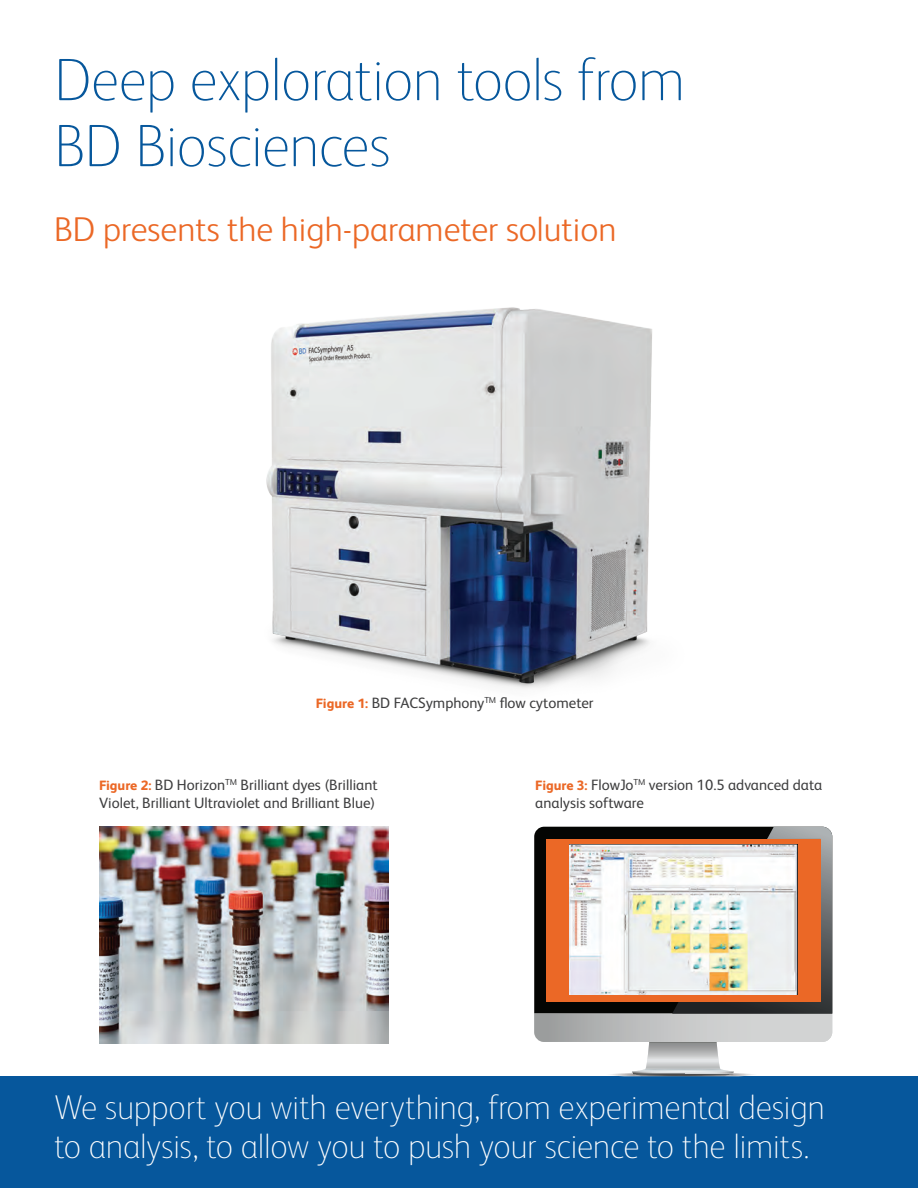
<style>
.page{position:relative;width:918px;height:1188px;background:#fff}
.page>*{position:absolute;margin:0;border:0;box-sizing:border-box;transform-origin:0 0}
.t1{font:100 60px/66px "FS Albert Pro";letter-spacing:-.015em;color:#06579c}
.t2{font:100 34.5px/39px "FS Albert Pro";letter-spacing:-.01em;color:#fff}
.t3{font:300 34.5px "FS Albert Pro";color:#eb6826}
.t4{font:15px/18px "FS Albert Pro";color:#3e3e3f}
.s1{font-weight:800;font-size:13.5px;color:#eb6826}
</style>
<div class="page">
<div style="left:0;top:1076px;width:918px;height:112px;background:#06579c"></div>
<img style="left:266px;top:307px;width:386px;height:382px">
<svg style="left:534px;top:827px;width:298px;height:249px"></svg>
<img style="left:639px;top:1070px;width:88px;height:2px">
<img style="left:648px;top:1072px;width:70px;height:1px">
<div style="left:546px;top:839px;width:274px;height:163px;background:#eb6826"></div>
<img style="left:569px;top:844px;width:228px;height:151px">
<img style="left:99px;top:827px;width:290px;height:217px">
<h1 class="t1" style="left:54px;top:44px;width:633px">Deep exploration tools from<br>BD Biosciences</h1>
<h2 class="t3" style="left:54px;top:206px;width:564px">BD presents the high-parameter solution</h2>
<p class="t4" style="left:316px;top:693px;width:279px"><span class="s1">Figure 1:</span> BD FACSymphony<sup>TM</sup> flow cytometer</p>
<p class="t4" style="left:99px;top:775px;width:280px"><span class="s1">Figure 2:</span> BD Horizon<sup>TM</sup> Brilliant dyes (Brilliant<br>Violet, Brilliant Ultraviolet and Brilliant Blue)</p>
<p class="t4" style="left:535px;top:775px;width:289px"><span class="s1">Figure 3:</span> FlowJo<sup>TM</sup> version 10.5 advanced data analysis software</p>
<h2 class="t2" style="left:54px;top:1086px;width:773px">We support you with everything, from experimental design to analysis, to allow you to push your science to the limits.</h2>
</div>
